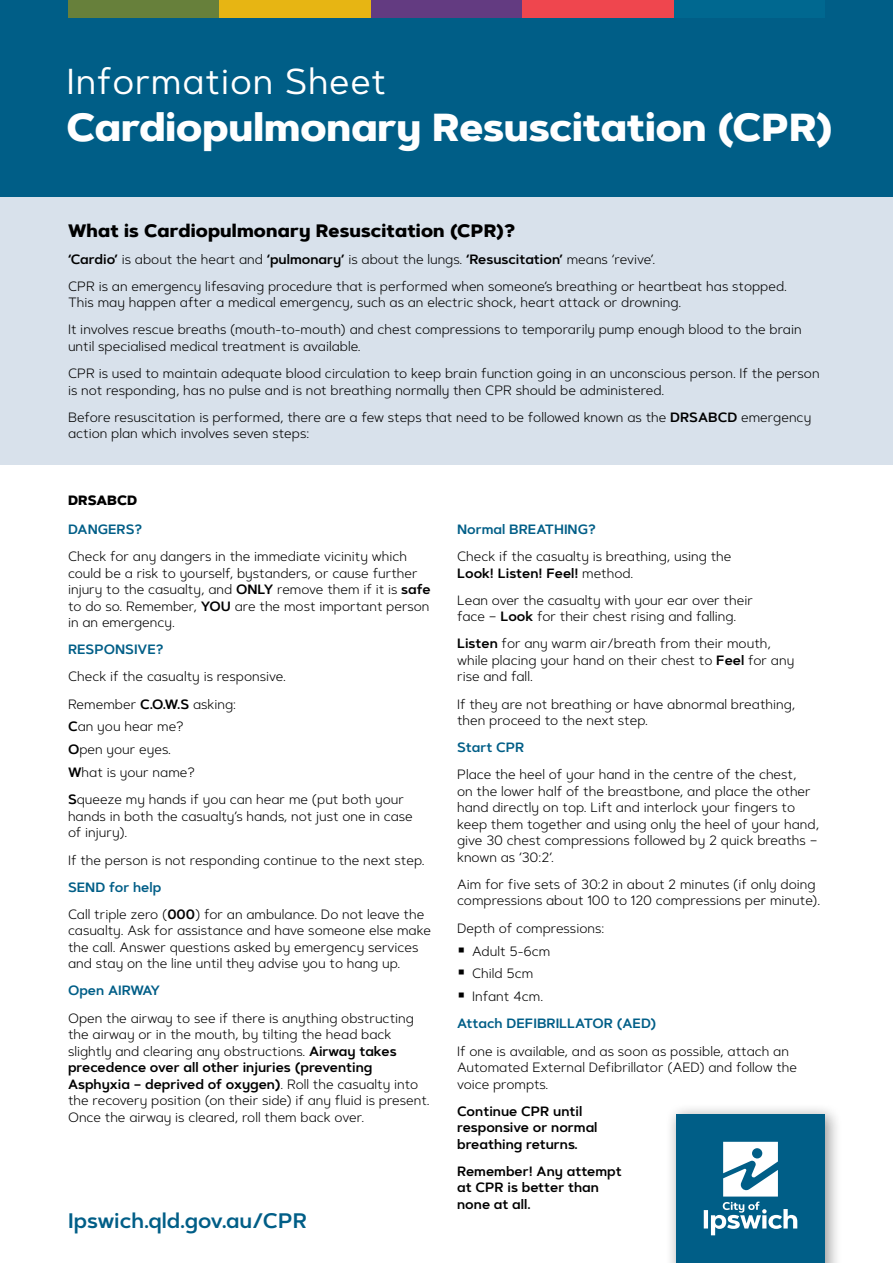
<style>
.page{position:relative;width:893px;height:1263px;background:#fff}
.page>*{position:absolute;margin:0;border:0;box-sizing:border-box;transform-origin:0 0}
.t1{font:800 39px "Artegra Sans Alt";color:#fff}
.t2{font:36px "Artegra Sans Alt";letter-spacing:.02em;color:#fff}
.t3{font:600 21px "Artegra Sans Alt";color:#005e87}
.t4{font:800 18px "Artegra Sans Alt";letter-spacing:.01em;color:#000}
.t5{font:300 13.5px/16.5px "Artegra Sans Alt";color:#000}
.t6{font:600 13.5px/16.5px "Artegra Sans Alt";color:#000}
.t7{font:600 13.5px "Artegra Sans Alt";color:#005e87}
.t8{font:800 13.5px "Artegra Sans Alt";color:#000}
.s1{font-weight:600}
.s2{font-weight:600;color:#005e87}
</style>
<div class="page">
<div style="left:665px;top:1103px;width:177px;height:160px;background:#000;opacity:.4"></div>
<div style="left:676px;top:1114px;width:149px;height:149px;background:#005e87"></div>
<svg style="left:704px;top:1142px;width:93px;height:93px"></svg>
<div style="left:0;top:0;width:893px;height:197px;background:#005e87"></div>
<div style="left:0;top:197px;width:893px;height:268px;background:#d8e1eb"></div>
<div style="left:674px;top:0;width:151px;height:17px;background:#006890"></div>
<div style="left:68px;top:0;width:151px;height:17px;background:#67803b"></div>
<div style="left:371px;top:0;width:151px;height:17px;background:#633b81"></div>
<div style="left:219px;top:0;width:152px;height:17px;background:#e7b513"></div>
<div style="left:522px;top:0;width:152px;height:17px;background:#ef464e"></div>
<h2 class="t2" style="left:67px;top:56px;width:321px">Information Sheet</h2>
<h1 class="t1" style="left:67px;top:97px;width:768px">Cardiopulmonary Resuscitation (CPR)</h1>
<h3 class="t4" style="left:68px;top:217px;width:449px">What is Cardiopulmonary Resuscitation (CPR)?</h3>
<p class="t5" style="left:68px;top:245px;width:720px;line-height:27.2px"><span class="s1">‘Cardio’</span> is about the heart and <span class="s1">‘pulmonary’</span> is about the lungs. <span class="s1">‘Resuscitation’</span> means ‘revive’.<br>CPR is an emergency lifesaving procedure that is performed when someone’s breathing or heartbeat has stopped.</p>
<p class="t5" style="left:68px;top:289px;width:735px;line-height:27.2px">This may happen after a medical emergency, such as an electric shock, heart attack or drowning.<br>It involves rescue breaths (mouth-to-mouth) and chest compressions to temporarily pump enough blood to the brain</p>
<p class="t5" style="left:68px;top:332px;width:753px;line-height:27.2px">until specialised medical treatment is available.<br>CPR is used to maintain adequate blood circulation to keep brain function going in an unconscious person. If the person</p>
<p class="t5" style="left:68px;top:376px;width:745px;line-height:27.2px">is not responding, has no pulse and is not breathing normally then CPR should be administered.<br>Before resuscitation is performed, there are a few steps that need to be followed known as the <span class="s1">DRSABCD</span> emergency</p>
<p class="t5" style="left:68px;top:425px;width:243px">action plan which involves seven steps:</p>
<p class="t8" style="left:68px;top:490px;width:71px">DRSABCD</p>
<p class="t7" style="left:68px;top:519px;width:76px">DANGERS?</p>
<p class="t5" style="left:68px;top:548px;width:364px">Check for any dangers in the immediate vicinity which could be a risk to yourself, bystanders, or cause further injury to the casualty, and <span class="s1">ONLY</span> remove them if it is <span class="s1">safe </span>to do so. Remember, <span class="s1">YOU</span> are the most important person in an emergency.</p>
<p class="t7" style="left:68px;top:640px;width:97px">RESPONSIVE?</p>
<p class="t5" style="left:68px;top:663px;width:219px;line-height:27.2px">Check if the casualty is responsive.<br>Remember <span class="s1">C.O.W.S</span> asking:</p>
<p class="t5" style="left:68px;top:715px;width:128px;line-height:23px"><span class="s1">C</span>an you hear me?<br><span class="s1">O</span>pen your eyes.<br><span class="s1">W</span>hat is your name?</p>
<p class="t5" style="left:68px;top:791px;width:346px"><span class="s1">S</span>queeze my hands if you can hear me (put both your hands in both the casualty’s hands, not just one in case of injury).</p>
<p class="t5" style="left:68px;top:851px;width:358px">If the person is not responding continue to the next step.</p>
<p class="t5" style="left:68px;top:873px;width:358px;line-height:27.2px"><span class="s2">SEND for help<br></span>Call triple zero (<span class="s1">000</span>) for an ambulance. Do not leave the</p>
<p class="t5" style="left:68px;top:922px;width:365px">casualty. Ask for assistance and have someone else make the call. Answer questions asked by emergency services and stay on the line until they advise you to hang up.</p>
<p class="t7" style="left:68px;top:981px;width:94px">Open AIRWAY</p>
<p class="t5" style="left:68px;top:1009px;width:363px">Open the airway to see if there is anything obstructing the airway or in the mouth, by tilting the head back slightly and clearing any obstructions. <span class="s1">Airway takes precedence over all other injuries (preventing Asphyxia – deprived of oxygen)</span>. Roll the casualty into the recovery position (on their side) if any fluid is present.<br>Once the airway is cleared, roll them back over.</p>
<h3 class="t3" style="left:68px;top:1205px;width:240px">Ipswich.qld.gov.au/CPR</h3>
<p class="t7" style="left:457px;top:519px;width:140px">Normal BREATHING?</p>
<p class="t5" style="left:457px;top:548px;width:276px">Check if the casualty is breathing, using the<br><span class="s1">Look! Listen! Feel!</span> method.</p>
<p class="t5" style="left:457px;top:592px;width:297px">Lean over the casualty with your ear over their face – <span class="s1">Look</span> for their chest rising and falling.</p>
<p class="t5" style="left:457px;top:635px;width:339px"><span class="s1">Listen</span> for any warm air/breath from their mouth, while placing your hand on their chest to <span class="s1">Feel</span> for any rise and fall.</p>
<p class="t5" style="left:457px;top:695px;width:340px">If they are not breathing or have abnormal breathing, then proceed to the next step.</p>
<p class="t7" style="left:457px;top:738px;width:69px">Start CPR</p>
<p class="t5" style="left:457px;top:766px;width:364px">Place the heel of your hand in the centre of the chest,<br>on the lower half of the breastbone, and place the other hand directly on top. Lift and interlock your fingers to keep them together and using only the heel of your hand, give 30 chest compressions followed by 2 quick breaths – known as ‘30:2’.</p>
<p class="t5" style="left:457px;top:876px;width:365px">Aim for five sets of 30:2 in about 2 minutes (if only doing compressions about 100 to 120 compressions per minute).</p>
<p class="t5" style="left:472px;top:916px;width:134px;line-height:23px;text-indent:-15px">Depth of compressions:<br>Adult 5-6cm<br>Child 5cm<br>Infant 4cm.</p>
<p class="t7" style="left:457px;top:1014px;width:200px">Attach DEFIBRILLATOR (AED)</p>
<p class="t5" style="left:457px;top:1042px;width:342px">If one is available, and as soon as possible, attach an<br>Automated External Defibrillator (AED) and follow the voice prompts.</p>
<p class="t6" style="left:457px;top:1103px;width:142px">Continue CPR until responsive or normal breathing returns.</p>
<p class="t6" style="left:457px;top:1163px;width:166px">Remember! Any attempt at CPR is better than none at all.</p>
</div>
